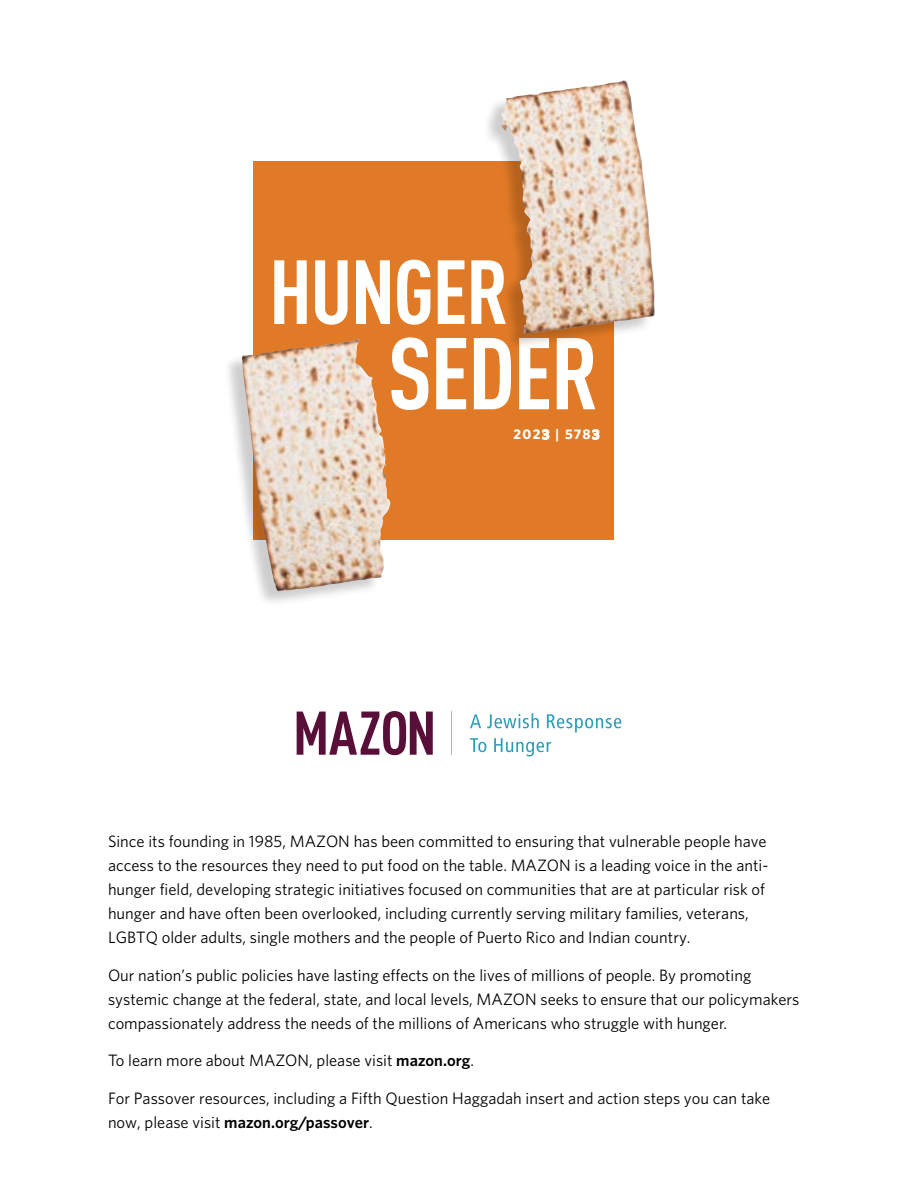
<style>
.page{position:relative;width:918px;height:1188px;background:#fff}
.page>*{position:absolute;margin:0;border:0;box-sizing:border-box;transform-origin:0 0}
.t1{font:700 100.2px "DIN Cond";letter-spacing:-.02em;color:#fff}
.t2{font:700 89.4px "DIN Cond";letter-spacing:-.02em;color:#fff}
.t3{font:16.5px/24px "Whitney";color:#000}
.t4{font:700 13.95px "Whitney";letter-spacing:.09em;color:#fff}
.s1{font-weight:600}
</style>
<div class="page">
<hr style="left:451px;top:711px;width:1px;height:43px;background:#b4b4b4">
<svg style="left:470px;top:713px;width:151px;height:43px"></svg>
<svg style="left:297px;top:711px;width:136px;height:44px"></svg>
<div style="left:254px;top:161px;width:360px;height:378px;background:#e17a26"></div>
<div style="left:222px;top:340px;width:165px;height:267px;background:#000;opacity:.2"></div>
<img style="left:241px;top:341px;width:149px;height:251px">
<div style="left:483px;top:80px;width:169px;height:270px;background:#000;opacity:.2"></div>
<img style="left:500px;top:81px;width:122px;height:247px">
<h2 class="t2" style="left:269px;top:238px;width:241px">HUNGER</h2>
<h1 class="t1" style="left:388px;top:313px;width:212px">SEDER</h1>
<p class="t4" style="left:513px;top:425px;width:88px">2023 | 5783</p>
<p class="t3" style="left:108px;top:829px;width:662px">Since its founding in 1985, MAZON has been committed to ensuring that vulnerable people have access to the resources they need to put food on the table. MAZON is a leading voice in the anti&shy;hunger field, developing strategic initiatives focused on communities that are at particular risk of hunger and have often been overlooked, including currently serving military families, veterans, LGBTQ older adults, single mothers and the people of Puerto Rico and Indian country.</p>
<p class="t3" style="left:108px;top:963px;width:693px">Our nation’s public policies have lasting effects on the lives of millions of people. By promoting systemic change at the federal, state, and local levels, MAZON seeks to ensure that our policymakers compassionately address the needs of the millions of Americans who struggle with hunger.</p>
<p class="t3" style="left:108px;top:1048px;width:368px">To learn more about MAZON, please visit <span class="s1">mazon.org</span>.</p>
<p class="t3" style="left:108px;top:1086px;width:664px">For Passover resources, including a Fifth Question Haggadah insert and action steps you can take now, please visit <span class="s1">mazon.org/passover</span>.</p>
</div>
